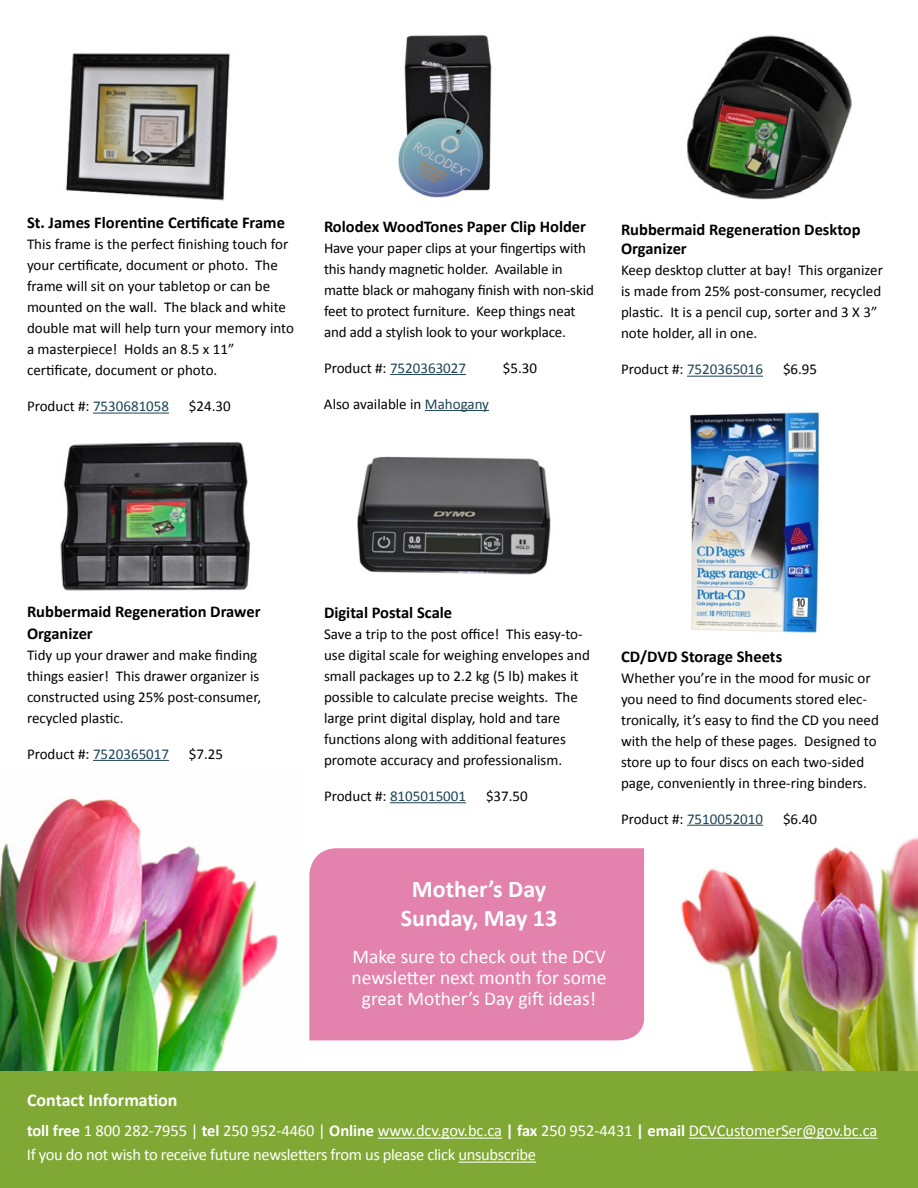
<style>
.page{position:relative;width:918px;height:1188px;background:#fff}
.page>*{position:absolute;margin:0;border:0;box-sizing:border-box;transform-origin:0 0}
.t1{font:700 24px/28.8px "Calibri";color:#fff;text-align:center}
.t2{font:19.5px/21px "Calibri";color:#fff;text-align:center}
.t3{font:700 18px "Calibri";color:#fff}
.t4{font:700 16.5px/21.6px "Calibri";color:#000}
.t5{font:16.5px/24px "Calibri";letter-spacing:-.02em;color:#fff}
.t6{font:15px/21px "Calibri";color:#000}
.t7{font:15px "Calibri";color:#1d4455}
.s1{color:#000}
.s2{color:#1d4455}
.s3{font-weight:700}
</style>
<div class="page">
<img style="left:0;top:798px;width:278px;height:273px">
<div style="left:309px;top:848px;width:336px;height:192px;background:#e382ad"></div>
<img style="left:681px;top:824px;width:237px;height:247px">
<div style="left:0;top:1071px;width:918px;height:117px;background:#80a834"></div>
<hr style="left:378px;top:1138px;width:124px;height:1px;background:#fff">
<hr style="left:689px;top:1138px;width:188px;height:1px;background:#fff">
<hr style="left:458px;top:1162px;width:78px;height:1px;background:#fff">
<hr style="left:93px;top:760px;width:76px;height:1px;background:#1d4455">
<hr style="left:390px;top:802px;width:76px;height:1px;background:#1d4455">
<hr style="left:687px;top:825px;width:76px;height:1px;background:#1d4455">
<img style="left:60px;top:442px;width:190px;height:149px">
<img style="left:689px;top:412px;width:131px;height:221px">
<img style="left:357px;top:456px;width:194px;height:119px">
<img style="left:398px;top:35px;width:94px;height:163px">
<hr style="left:390px;top:374px;width:76px;height:1px;background:#1d4455">
<hr style="left:425px;top:410px;width:64px;height:1px;background:#1d4455">
<img style="left:687px;top:35px;width:165px;height:165px">
<hr style="left:687px;top:376px;width:76px;height:1px;background:#1d4455">
<hr style="left:93px;top:413px;width:76px;height:1px;background:#1d4455">
<img style="left:65px;top:53px;width:166px;height:148px">
<p class="t4" style="left:27px;top:211px;width:260px">St. James Florentine Certificate Frame</p>
<p class="t6" style="left:27px;top:233px;width:268px">This frame is the perfect finishing touch for your certificate, document or photo. The frame will sit on your tabletop or can be mounted on the wall. The black and white double mat will help turn your memory into a masterpiece! Holds an 8.5 x 11” certificate, document or photo.</p>
<p class="t7" style="left:27px;top:397px;width:144px"><span class="s1">Product #:</span> 7530681058</p>
<p class="t6" style="left:189px;top:395px;width:43px">$24.30</p>
<p class="t4" style="left:324px;top:215px;width:264px">Rolodex WoodTones Paper Clip Holder</p>
<p class="t6" style="left:324px;top:237px;width:271px">Have your paper clips at your fingertips with this handy magnetic holder. Available in matte black or mahogany finish with non-skid feet to protect furniture. Keep things neat and add a stylish look to your workplace.</p>
<p class="t7" style="left:324px;top:358px;width:144px"><span class="s1">Product #:</span> 7520363027</p>
<p class="t6" style="left:503px;top:357px;width:36px">$5.30</p>
<p class="t6" style="left:324px;top:393px;width:167px">Also available in <span class="s2">Mahogany</span></p>
<p class="t4" style="left:621px;top:219px;width:241px;line-height:19.8px">Rubbermaid Regeneration Desktop<br>Organizer</p>
<p class="t6" style="left:621px;top:259px;width:263px">Keep desktop clutter at bay! This organizer is made from 25% post-consumer, recycled plastic. It is a pencil cup, sorter and 3 X 3” note holder, all in one.</p>
<p class="t7" style="left:621px;top:360px;width:144px"><span class="s1">Product #:</span> 7520365016</p>
<p class="t6" style="left:783px;top:358px;width:36px">$6.95</p>
<p class="t4" style="left:27px;top:600px;width:235px">Rubbermaid Regeneration Drawer<br>Organizer</p>
<p class="t6" style="left:27px;top:644px;width:236px">Tidy up your drawer and make finding things easier! This drawer organizer is constructed using 25% post-consumer, recycled plastic.</p>
<p class="t7" style="left:27px;top:744px;width:144px"><span class="s1">Product #:</span> 7520365017</p>
<p class="t6" style="left:189px;top:743px;width:36px">$7.25</p>
<p class="t4" style="left:324px;top:601px;width:130px">Digital Postal Scale</p>
<p class="t6" style="left:324px;top:623px;width:267px">Save a trip to the post office! This easy-to&shy;use digital scale for weighing envelopes and small packages up to 2.2 kg (5 lb) makes it possible to calculate precise weights. The large print digital display, hold and tare functions along with additional features promote accuracy and professionalism.</p>
<p class="t7" style="left:324px;top:787px;width:144px"><span class="s1">Product #:</span> 8105015001</p>
<p class="t6" style="left:486px;top:785px;width:43px">$37.50</p>
<p class="t4" style="left:621px;top:644px;width:163px">CD/DVD Storage Sheets</p>
<p class="t6" style="left:621px;top:666px;width:259px">Whether you’re in the mood for music or you need to find documents stored elec&shy;tronically, it’s easy to find the CD you need with the help of these pages. Designed to store up to four discs on each two-sided page, conveniently in three-ring binders.</p>
<p class="t7" style="left:621px;top:809px;width:144px"><span class="s1">Product #:</span> 7510052010</p>
<p class="t6" style="left:783px;top:807px;width:36px">$6.40</p>
<h1 class="t1" style="left:401px;top:874px;width:158px">Mother’s Day<br>Sunday, May 13</h1>
<h2 class="t2" style="left:352px;top:945px;width:256px">Make sure to check out the DCV newsletter next month for some great Mother’s Day gift ideas!</h2>
<p class="t3" style="left:27px;top:1089px;width:152px">Contact Information</p>
<p class="t5" style="left:27px;top:1118px;width:852px"><span class="s3">toll free</span> 1 800 282-7955 | <span class="s3">tel</span> 250 952-4460 | <span class="s3">Online</span> www.dcv.gov.bc.ca <span class="s3">| fax</span> 250 952-4431 <span class="s3">| email</span> DCVCustomerSer@gov.bc.ca<br>If you do not wish to receive future newsletters from us please click unsubscribe</p>
</div>
